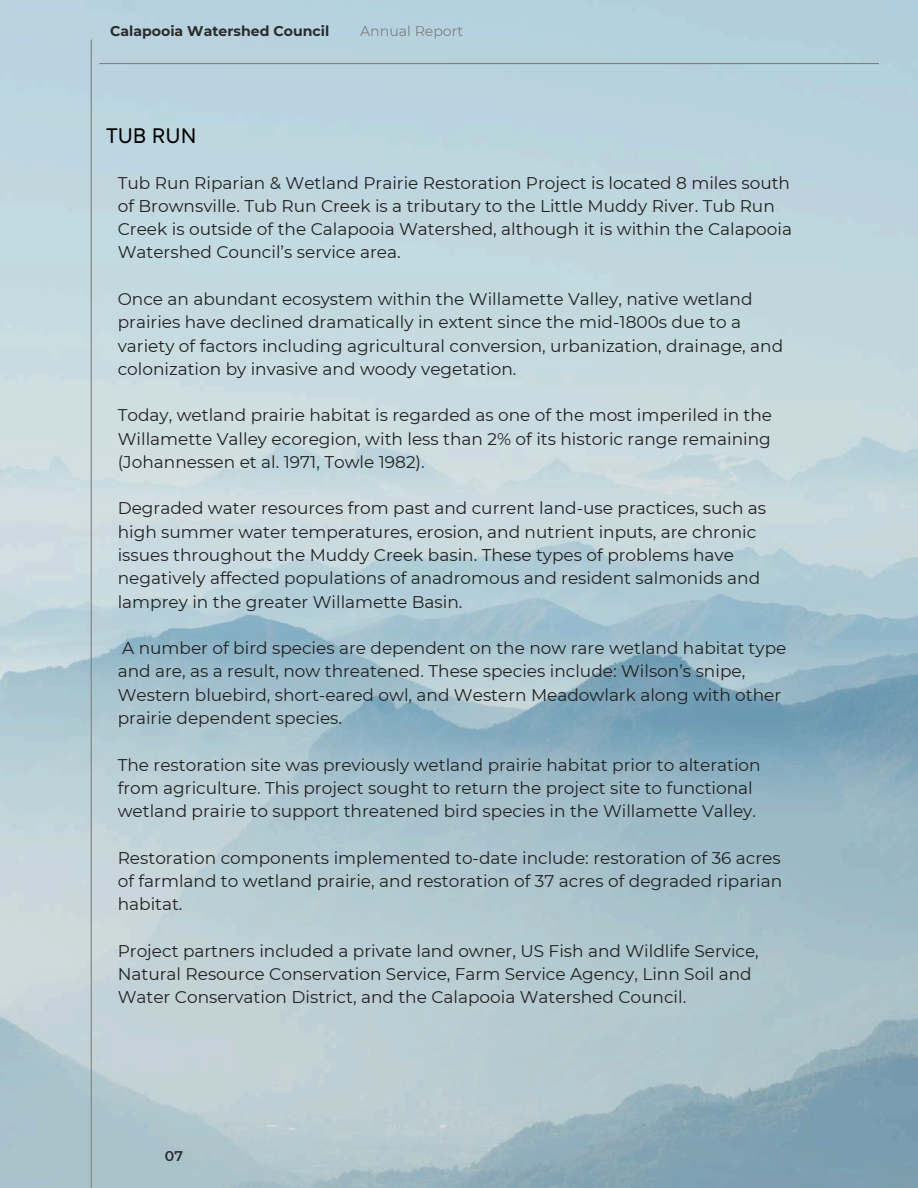
<style>
.page{position:relative;width:918px;height:1188px;background:#fff}
.page>*{position:absolute;margin:0;border:0;box-sizing:border-box;transform-origin:0 0}
.t1{font:21px "Mont";color:#000}
.t2{font:16.95px/23.2px "Montserrat";color:#222}
.t3{font:700 14.1px "Montserrat";color:#2b2b2b}
.t4{font:14.1px "Montserrat";color:#808080}
.t5{font:600 14.1px "Montserrat";color:#2b2b2b}
</style>
<div class="page">
<img style="left:0;top:0;width:918px;height:1188px">
<hr style="left:91px;top:40px;width:1px;height:1148px;background:#808080">
<hr style="left:99px;top:63px;width:780px;height:1px;background:#808080">
<p class="t3" style="left:110px;top:22px;width:221px">Calapooia Watershed Council</p>
<p class="t4" style="left:360px;top:22px;width:105px">Annual Report</p>
<p class="t1" style="left:106px;top:127px;width:92px">TUB RUN</p>
<p class="t2" style="left:118px;top:171px;width:676px">Tub Run Riparian &amp; Wetland Prairie Restoration Project is located 8 miles south of Brownsville. Tub Run Creek is a tributary to the Little Muddy River. Tub Run Creek is outside of the Calapooia Watershed, although it is within the Calapooia Watershed Council’s service area.</p>
<p class="t2" style="left:118px;top:287px;width:667px">Once an abundant ecosystem within the Willamette Valley, native wetland prairies have declined dramatically in extent since the mid-1800s due to a variety of factors including agricultural conversion, urbanization, drainage, and colonization by invasive and woody vegetation.</p>
<p class="t2" style="left:118px;top:404px;width:656px;text-align:justify">Today, wetland prairie habitat is regarded as one of the most imperiled in the Willamette Valley ecoregion, with less than 2% of its historic range remaining (Johannessen et al. 1971, Towle 1982).</p>
<p class="t2" style="left:118px;top:497px;width:650px">Degraded water resources from past and current land-use practices, such as high summer water temperatures, erosion, and nutrient inputs, are chronic issues throughout the Muddy Creek basin. These types of problems have negatively affected populations of anadromous and resident salmonids and lamprey in the greater Willamette Basin.</p>
<p class="t2" style="left:118px;top:636px;width:670px">A number of bird species are dependent on the now rare wetland habitat type and are, as a result, now threatened. These species include: Wilson’s snipe, Western bluebird, short-eared owl, and Western Meadowlark along with other prairie dependent species.</p>
<p class="t2" style="left:118px;top:753px;width:644px">The restoration site was previously wetland prairie habitat prior to alteration from agriculture. This project sought to return the project site to functional wetland prairie to support threatened bird species in the Willamette Valley.</p>
<p class="t2" style="left:118px;top:846px;width:666px;text-align:justify">Restoration components implemented to-date include: restoration of 36 acres of farmland to wetland prairie, and restoration of 37 acres of degraded riparian habitat.</p>
<p class="t2" style="left:118px;top:939px;width:643px">Project partners included a private land owner, US Fish and Wildlife Service,<br>Natural Resource Conservation Service, Farm Service Agency, Linn Soil and<br>Water Conservation District, and the Calapooia Watershed Council.</p>
<p class="t5" style="left:165px;top:1148px;width:20px">07</p>
</div>
